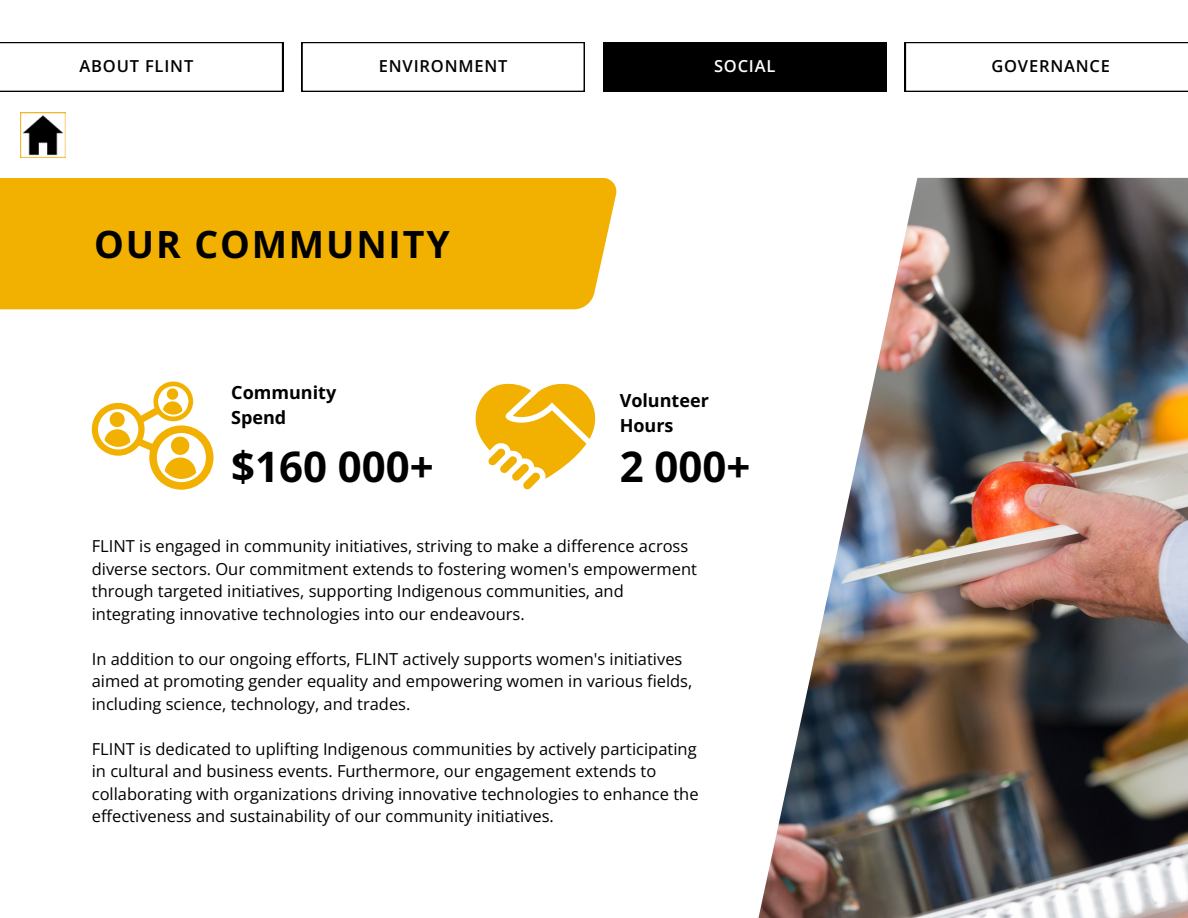
<style>
.page{position:relative;width:1188px;height:918px;background:#fff}
.page>*{position:absolute;margin:0;border:0;box-sizing:border-box;transform-origin:0 0}
.t1{font:700 42px "Open Sans";color:#000}
.t2{font:700 37.5px "Open Sans";letter-spacing:.05em;color:#000}
.t3{font:700 18px/24.8px "Open Sans";color:#000}
.t4{font:16.5px/22.5px "Open Sans";color:#000}
.t5{font:600 16.5px "Open Sans";letter-spacing:.05em;color:#000}
.t6{font:600 16.5px "Open Sans";letter-spacing:.05em;color:#fff}
</style>
<div class="page">
<svg style="left:475px;top:383px;width:121px;height:107px"></svg>
<div style="left:0;top:178px;width:617px;height:131px;background:#f2b000"></div>
<img style="left:758px;top:178px;width:430px;height:740px">
<svg style="left:92px;top:382px;width:121px;height:108px"></svg>
<svg style="left:0;top:42px;width:283px;height:50px"></svg>
<svg style="left:905px;top:42px;width:283px;height:50px"></svg>
<svg style="left:302px;top:42px;width:283px;height:50px"></svg>
<div style="left:603px;top:42px;width:283px;height:50px;background:#000"></div>
<img style="left:20px;top:112px;width:45px;height:45px">
<p class="t5" style="left:80px;top:55px;width:115px">ABOUT FLINT</p>
<h1 class="t5" style="left:379px;top:55px;width:130px">ENVIRONMENT</h1>
<p class="t6" style="left:714px;top:55px;width:63px">SOCIAL</p>
<h4 class="t5" style="left:991px;top:55px;width:120px">GOVERNANCE</h4>
<h1 class="t2" style="left:94px;top:218px;width:357px">OUR COMMUNITY</h1>
<h3 class="t3" style="left:231px;top:379px;width:107px">Community<br>Spend</h3>
<h3 class="t1" style="left:231px;top:437px;width:204px">$160 000+</h3>
<h3 class="t3" style="left:620px;top:388px;width:91px">Volunteer<br>Hours</h3>
<p class="t1" style="left:620px;top:437px;width:132px">2 000+</p>
<h2 class="t4" style="left:92px;top:535px;width:607px">FLINT is engaged in community initiatives, striving to make a difference across diverse sectors. Our commitment extends to fostering women's empowerment through targeted initiatives, supporting Indigenous communities, and integrating innovative technologies into our endeavours.</h2>
<p class="t4" style="left:92px;top:647px;width:602px">In addition to our ongoing efforts, FLINT actively supports women's initiatives aimed at promoting gender equality and empowering women in various fields, including science, technology, and trades.</p>
<h4 class="t4" style="left:92px;top:737px;width:608px">FLINT is dedicated to uplifting Indigenous communities by actively participating in cultural and business events. Furthermore, our engagement extends to collaborating with organizations driving innovative technologies to enhance the effectiveness and sustainability of our community initiatives.</h4>
</div>
